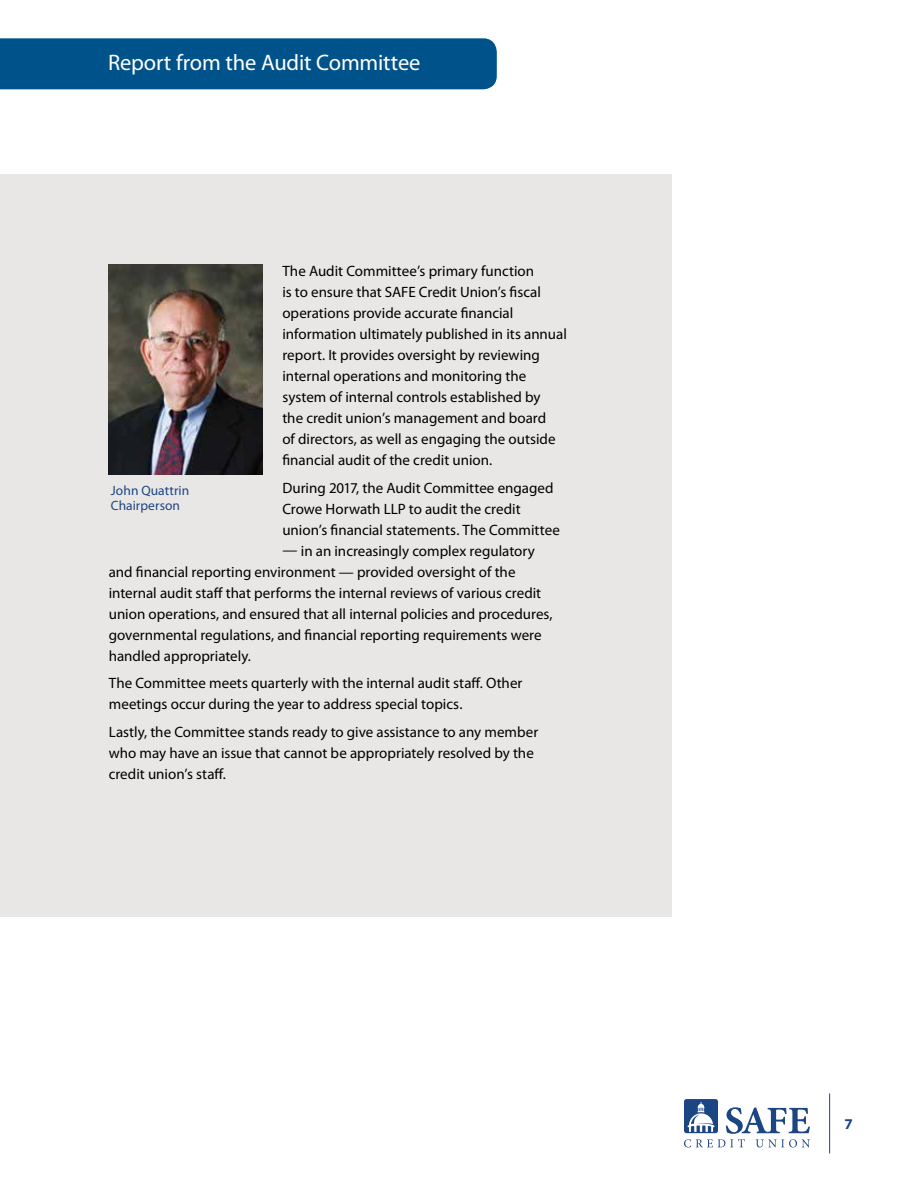
<style>
.page{position:relative;width:918px;height:1188px;background:#fff}
.page>*{position:absolute;margin:0;border:0;box-sizing:border-box;transform-origin:0 0}
.t1{font:22.5px "Myriad Pro";letter-spacing:-.005em;color:#fff}
.t2{font:15px/21px "Myriad Pro";color:#000}
.t3{font:700 15px "Myriad Pro";color:#1c4583}
.t4{font:13.5px/15px "Myriad Pro";letter-spacing:.005em;color:#1c4583}
</style>
<div class="page">
<svg style="left:684px;top:1099px;width:126px;height:49px"></svg>
<hr style="left:829px;top:1094px;width:1px;height:59px;background:#1c4583">
<div style="left:0;top:175px;width:672px;height:742px;background:#e8e7e6"></div>
<div style="left:0;top:38px;width:497px;height:51px;background:#00528a"></div>
<img style="left:109px;top:265px;width:153px;height:209px">
<h1 class="t1" style="left:108px;top:49px;width:314px">Report from the Audit Committee</h1>
<p class="t2" style="left:282px;top:260px;width:286px">The Audit Committee’s primary function<br>is to ensure that SAFE Credit Union’s fiscal operations provide accurate financial information ultimately published in its annual report. It provides oversight by reviewing internal operations and monitoring the system of internal controls established by<br>the credit union’s management and board<br>of directors, as well as engaging the outside financial audit of the credit union.</p>
<p class="t2" style="left:282px;top:477px;width:279px">During 2017, the Audit Committee engaged<br>Crowe Horwath LLP to audit the credit union’s financial statements. The Committee</p>
<p class="t2" style="left:109px;top:540px;width:445px;text-indent:174px">— in an increasingly complex regulatory and financial reporting environment — provided oversight of the internal audit staff that performs the internal reviews of various credit union operations, and ensured that all internal policies and procedures, governmental regulations, and financial reporting requirements were handled appropriately.</p>
<p class="t2" style="left:109px;top:673px;width:415px">The Committee meets quarterly with the internal audit staff. Other meetings occur during the year to address special topics.</p>
<p class="t2" style="left:109px;top:721px;width:431px">Lastly, the Committee stands ready to give assistance to any member who may have an issue that cannot be appropriately resolved by the credit union’s staff.</p>
<p class="t4" style="left:111px;top:483px;width:80px">John Quattrin<br>Chairperson</p>
<p class="t3" style="left:845px;top:1114px;width:10px">7</p>
</div>
